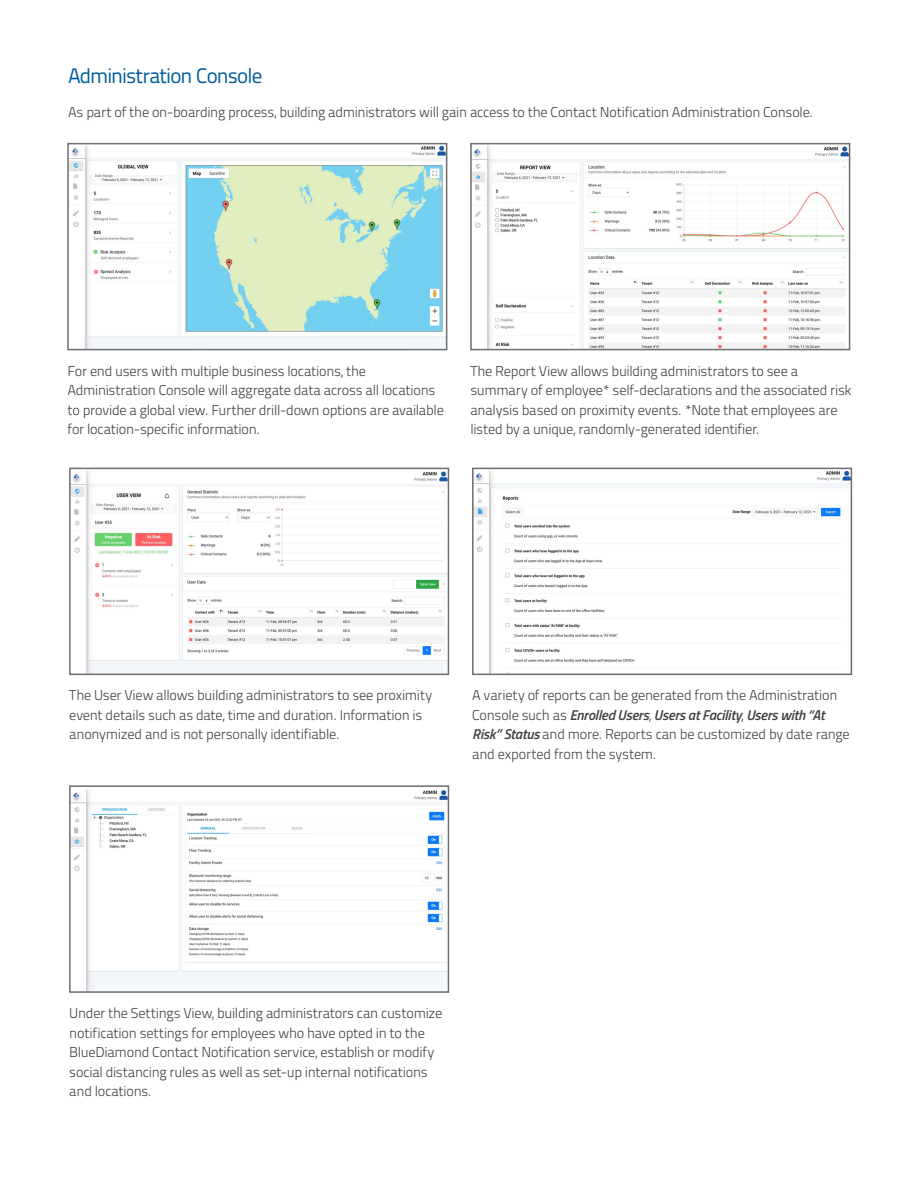
<style>
.page{position:relative;width:918px;height:1188px;background:#fff}
.page>*{position:absolute;margin:0;border:0;box-sizing:border-box;transform-origin:0 0}
.t1{font:21px "Titillium Text 22 L";letter-spacing:-.04em;color:#005c9c}
.t2{font:300 14.25px/19.5px "Titillium Text 22 L";letter-spacing:-.015em;color:#414042}
.t3{font:italic 600 14.25px "Titillium Web";letter-spacing:-.015em;color:#414042}
.s1{font-family:"Titillium Text 22 L";font-weight:300;font-style:normal}
.s2{font-family:"Titillium Web";font-weight:600;font-style:italic}
</style>
<div class="page">
<img style="left:70px;top:146px;width:374px;height:201px">
<div style="left:67px;top:143px;width:380px;height:207px;border:2px solid #6d6e71"></div>
<img style="left:473px;top:146px;width:374px;height:201px">
<div style="left:470px;top:143px;width:380px;height:207px;border:2px solid #6d6e71"></div>
<img style="left:72px;top:471px;width:374px;height:201px">
<div style="left:69px;top:468px;width:380px;height:207px;border:2px solid #6d6e71"></div>
<img style="left:475px;top:471px;width:374px;height:201px">
<div style="left:472px;top:468px;width:380px;height:207px;border:2px solid #6d6e71"></div>
<img style="left:72px;top:789px;width:374px;height:201px">
<div style="left:69px;top:785px;width:380px;height:208px;border:2px solid #6d6e71"></div>
<h1 class="t1" style="left:68px;top:60px;width:196px">Administration Console</h1>
<p class="t2" style="left:68px;top:101px;width:746px">As part of the on-boarding process, building administrators will gain access to the Contact Notification Administration Console.</p>
<p class="t2" style="left:68px;top:360px;width:378px">For end users with multiple business locations, the Administration Console will aggregate data across all locations to provide a global view. Further drill-down options are available for location-specific information.</p>
<p class="t2" style="left:470px;top:360px;width:383px">The Report View allows building administrators to see a summary of employee* self-declarations and the associated risk analysis based on proximity events. *Note that employees are listed by a unique, randomly-generated identifier.</p>
<p class="t2" style="left:69px;top:685px;width:364px">The User View allows building administrators to see proximity event details such as date, time and duration. Information is anonymized and is not personally identifiable.</p>
<p class="t2" style="left:472px;top:685px;width:367px">A variety of reports can be generated from the Administration</p>
<p class="t3" style="left:472px;top:704px;width:354px"><span class="s1">Console such as</span> Enrolled Users<span class="s1">,</span> Users at Facility<span class="s1">,</span> Users with “At</p>
<p class="t2" style="left:472px;top:724px;width:379px"><span class="s2">Risk” Status</span> and more. Reports can be customized by date range and exported from the system.</p>
<p class="t2" style="left:69px;top:1003px;width:375px">Under the Settings View, building administrators can customize notification settings for employees who have opted in to the BlueDiamond Contact Notification service, establish or modify social distancing rules as well as set-up internal notifications and locations.</p>
</div>
